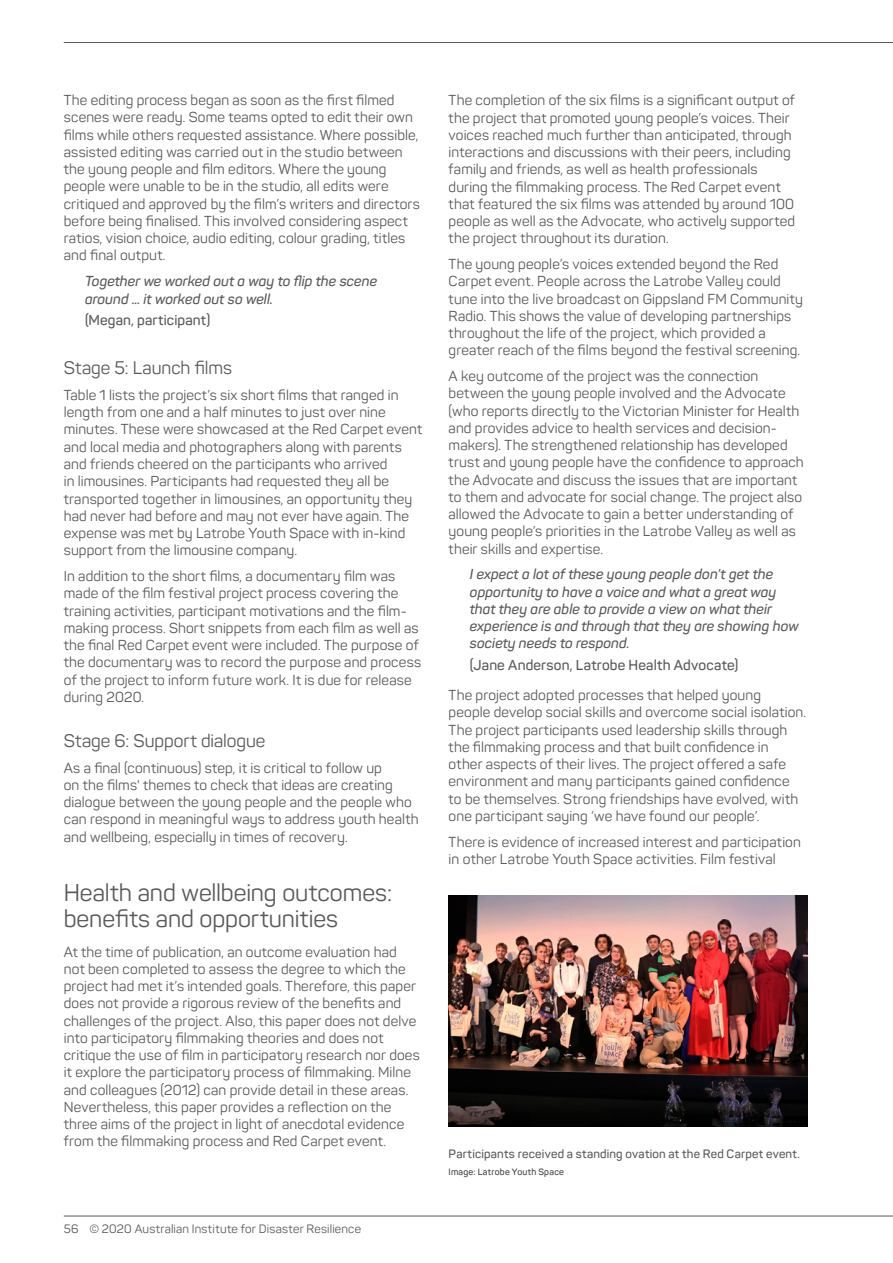
<style>
.page{position:relative;width:893px;height:1263px;background:#fff}
.page>*{position:absolute;margin:0;border:0;box-sizing:border-box;transform-origin:0 0}
.t1{font:24px/25.5px "Panton";letter-spacing:-.005em;color:#58595b}
.t2{font:18px "Panton";color:#58595b}
.t3{font:14.25px/17.2px "Panton";letter-spacing:.01em;color:#58595b}
.t4{font:italic 600 14.25px/17.2px "Panton";letter-spacing:.005em;color:#58595b}
.t5{font:600 14.25px "Panton";letter-spacing:.015em;color:#58595b}
.t6{font:600 12px "Panton";letter-spacing:.02em;color:#58595b}
.t7{font:12px "Panton";letter-spacing:.02em;color:#58595b}
.t8{font:600 9px "Panton";letter-spacing:.03em;color:#414042}
</style>
<div class="page">
<hr style="left:64px;top:42px;width:829px;height:1px;background:#58595b">
<hr style="left:64px;top:1216px;width:829px;height:1px;background:#58595b">
<img style="left:449px;top:895px;width:359px;height:232px">
<p class="t3" style="left:64px;top:91px;width:358px">The editing process began as soon as the first filmed scenes were ready. Some teams opted to edit their own films while others requested assistance. Where possible, assisted editing was carried out in the studio between the young people and film editors. Where the young people were unable to be in the studio, all edits were critiqued and approved by the film’s writers and directors before being finalised. This involved considering aspect ratios, vision choice, audio editing, colour grading, titles and final output.</p>
<p class="t4" style="left:85px;top:272px;width:294px">Together we worked out a way to flip the scene around ... it worked out so well.</p>
<p class="t5" style="left:85px;top:311px;width:127px">(Megan, participant)</p>
<p class="t2" style="left:64px;top:357px;width:170px">Stage 5: Launch films</p>
<p class="t3" style="left:64px;top:386px;width:360px">Table 1 lists the project’s six short films that ranged in length from one and a half minutes to just over nine minutes. These were showcased at the Red Carpet event and local media and photographers along with parents and friends cheered on the participants who arrived<br>in limousines. Participants had requested they all be transported together in limousines, an opportunity they had never had before and may not ever have again. The expense was met by Latrobe Youth Space with in-kind support from the limousine company.</p>
<p class="t3" style="left:64px;top:567px;width:359px">In addition to the short films, a documentary film was made of the film festival project process covering the training activities, participant motivations and the film&shy;making process. Short snippets from each film as well as the final Red Carpet event were included. The purpose of the documentary was to record the purpose and process of the project to inform future work. It is due for release during 2020.</p>
<p class="t2" style="left:64px;top:729px;width:203px">Stage 6: Support dialogue</p>
<p class="t3" style="left:64px;top:759px;width:356px">As a final (continuous) step, it is critical to follow up<br>on the films' themes to check that ideas are creating dialogue between the young people and the people who can respond in meaningful ways to address youth health and wellbeing, especially in times of recovery.</p>
<h1 class="t1" style="left:64px;top:880px;width:330px">Health and wellbeing outcomes: benefits and opportunities</h1>
<p class="t3" style="left:64px;top:943px;width:358px">At the time of publication, an outcome evaluation had not been completed to assess the degree to which the project had met it’s intended goals. Therefore, this paper does not provide a rigorous review of the benefits and challenges of the project. Also, this paper does not delve into participatory filmmaking theories and does not critique the use of film in participatory research nor does it explore the participatory process of filmmaking. Milne and colleagues (2012) can provide detail in these areas.<br>Nevertheless, this paper provides a reflection on the three aims of the project in light of anecdotal evidence from the filmmaking process and Red Carpet event.</p>
<p class="t7" style="left:64px;top:1221px;width:299px">56 © 2020 Australian Institute for Disaster Resilience</p>
<p class="t3" style="left:449px;top:92px;width:348px">The completion of the six films is a significant output of the project that promoted young people’s voices. Their voices reached much further than anticipated, through interactions and discussions with their peers, including family and friends, as well as health professionals during the filmmaking process. The Red Carpet event that featured the six films was attended by around 100 people as well as the Advocate, who actively supported the project throughout its duration.</p>
<p class="t3" style="left:449px;top:255px;width:356px">The young people’s voices extended beyond the Red Carpet event. People across the Latrobe Valley could tune into the live broadcast on Gippsland FM Community Radio. This shows the value of developing partnerships throughout the life of the project, which provided a greater reach of the films beyond the festival screening.</p>
<p class="t3" style="left:449px;top:367px;width:357px">A key outcome of the project was the connection between the young people involved and the Advocate (who reports directly to the Victorian Minister for Health and provides advice to health services and decision&shy;makers). The strengthened relationship has developed trust and young people have the confidence to approach the Advocate and discuss the issues that are important to them and advocate for social change. The project also allowed the Advocate to gain a better understanding of young people’s priorities in the Latrobe Valley as well as their skills and expertise.</p>
<p class="t4" style="left:470px;top:566px;width:330px">I expect a lot of these young people don’t get the opportunity to have a voice and what a great way that they are able to provide a view on what their experience is and through that they are showing how society needs to respond.</p>
<p class="t5" style="left:470px;top:656px;width:270px">(Jane Anderson, Latrobe Health Advocate)</p>
<p class="t3" style="left:449px;top:686px;width:359px">The project adopted processes that helped young people develop social skills and overcome social isolation.<br>The project participants used leadership skills through the filmmaking process and that built confidence in other aspects of their lives. The project offered a safe environment and many participants gained confidence to be themselves. Strong friendships have evolved, with one participant saying ‘we have found our people’.</p>
<p class="t3" style="left:449px;top:833px;width:354px">There is evidence of increased interest and participation in other Latrobe Youth Space activities. Film festival</p>
<p class="t6" style="left:449px;top:1146px;width:353px">Participants received a standing ovation at the Red Carpet event.</p>
<p class="t8" style="left:449px;top:1166px;width:117px">Image: Latrobe Youth Space</p>
</div>
